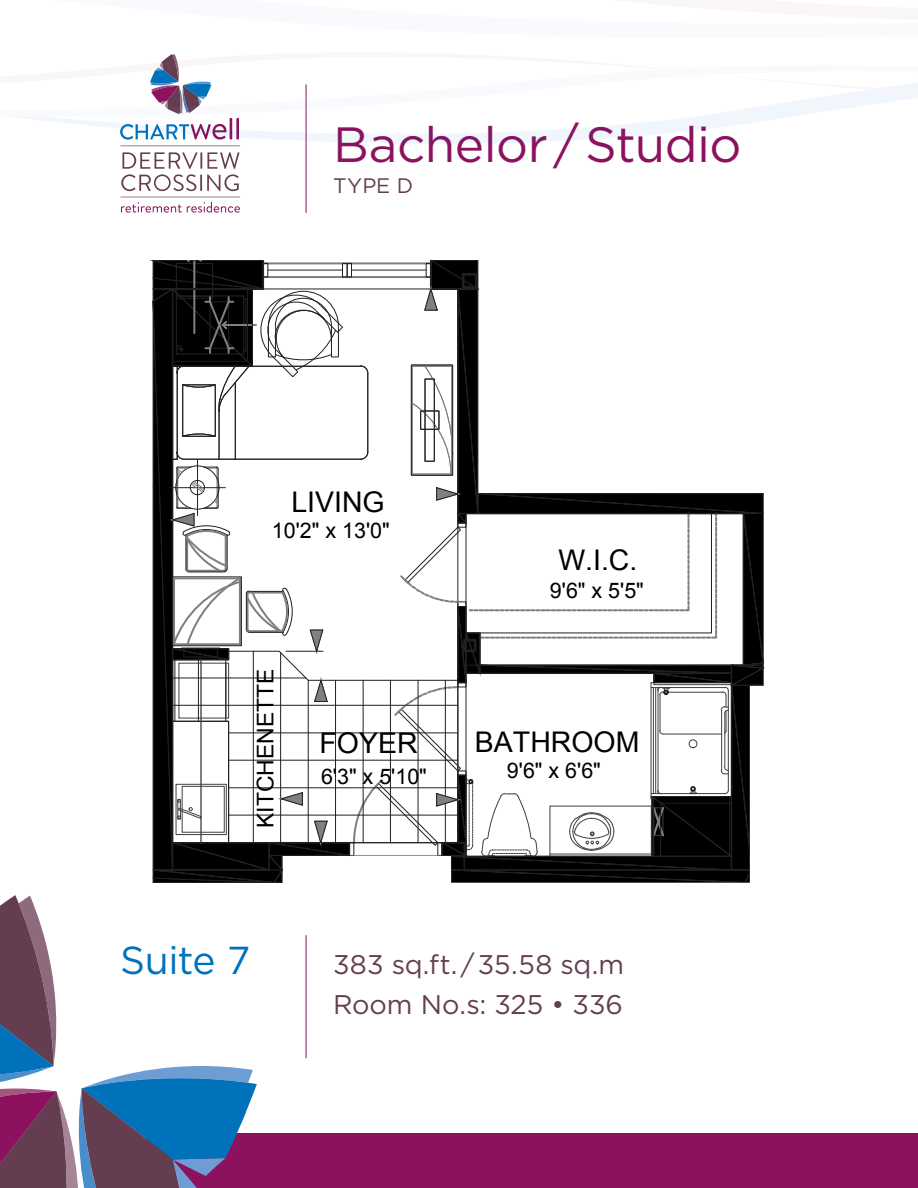
<style>
.page{position:relative;width:918px;height:1188px;background:#fff}
.page>*{position:absolute;margin:0;border:0;box-sizing:border-box;transform-origin:0 0}
.t1{font:49.5px "Gotham HTF";letter-spacing:-.01em;color:#8c1260}
.t2{font:39px "Gotham HTF";letter-spacing:-.015em;color:#0072bc}
.t3{font:28.5px "Arial";color:#000}
.t4{font:27px/40.8px "Gotham HTF";color:#653d51}
.t5{font:22.95px "Arial";color:#000}
.t6{font:21.45px "Arial";color:#000}
.t7{font:21px "Gotham HTF";color:#653d51}
</style>
<div class="page">
<hr style="left:306px;top:935px;width:1px;height:123px;background:#8c1260">
<hr style="left:306px;top:84px;width:1px;height:129px;background:#8c1260">
<svg style="left:152px;top:260px;width:612px;height:623px"></svg>
<svg style="left:120px;top:146px;width:120px;height:45px"></svg>
<svg style="left:120px;top:197px;width:120px;height:16px"></svg>
<div style="left:147px;top:1134px;width:771px;height:54px;background:#8c1260"></div>
<svg style="left:120px;top:130px;width:572px;height:14px;fill:#f0f6fb"></svg>
<svg style="left:18px;top:65px;width:900px;height:65px"></svg>
<svg style="left:0;top:895px;width:257px;height:293px"></svg>
<h1 class="t1" style="left:333px;top:117px;width:410px">Bachelor / Studio</h1>
<p class="t7" style="left:333px;top:174px;width:82px">TYPE D</p>
<p class="t3" style="left:291px;top:483px;width:95px">LIVING</p>
<p class="t6" style="left:272px;top:516px;width:119px">10'2" x 13'0"</p>
<p class="t5" style="left:251px;top:828px;width:161px;rotate:-90deg">KITCHENETTE</p>
<p class="t3" style="left:320px;top:724px;width:100px">FOYER</p>
<p class="t6" style="left:321px;top:762px;width:107px">6'3" x 5'10"</p>
<p class="t3" style="left:558px;top:542px;width:81px">W.I.C.</p>
<p class="t6" style="left:550px;top:576px;width:95px">9'6" x 5'5"</p>
<p class="t3" style="left:475px;top:724px;width:166px">BATHROOM</p>
<p class="t6" style="left:507px;top:757px;width:95px">9'6" x 6'6"</p>
<h2 class="t2" style="left:120px;top:938px;width:132px">Suite 7</h2>
<p class="t4" style="left:333px;top:943px;width:293px">383 sq.ft. / 35.58 sq.m<br>Room No.s: 325 • 336</p>
</div>
